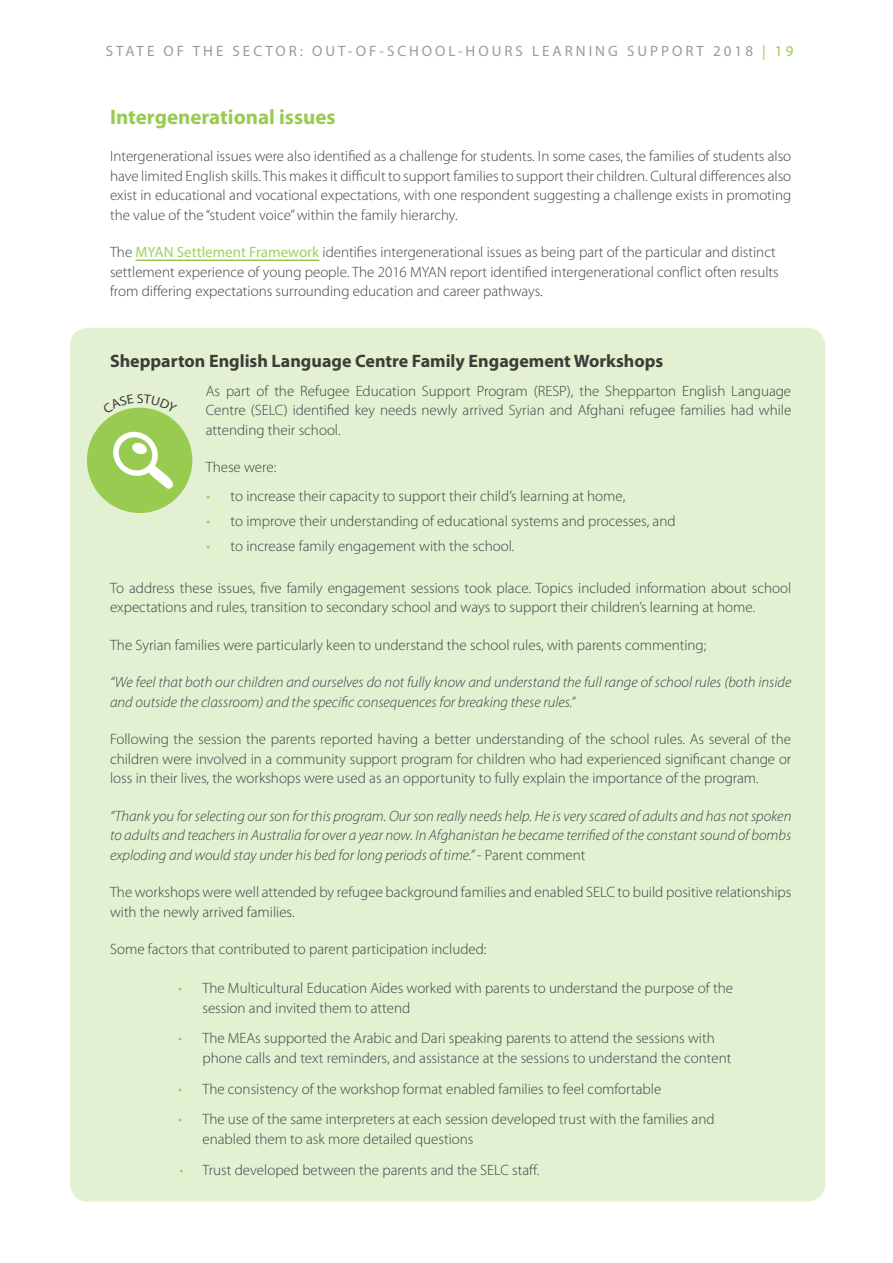
<style>
.page{position:relative;width:893px;height:1263px;background:#fff}
.page>*{position:absolute;margin:0;border:0;box-sizing:border-box;transform-origin:0 0}
.t1{font:700 21px "Myriad Pro";color:#98cb4f}
.t2{font:700 18px "Myriad Pro";color:#3d3c37}
.t3{font:300 15px/19.5px "Myriad Pro";color:#3c4244}
.t4{font:italic 300 15px/19.5px "Myriad Pro";color:#3c4244}
.t5{font:15px "Myriad Pro";letter-spacing:.2em;color:#999b9c}
.s1{color:#98cb4f}
.s2{font-weight:400;color:#a2cf60}
.s3{font-style:normal}
</style>
<div class="page">
<div style="left:70px;top:328px;width:755px;height:874px;background:#e3f0d1;border-radius:18px"></div>
<div style="left:87px;top:408px;width:105px;height:105px;background:#98cb4f;border-radius:50%"></div>
<svg style="left:113px;top:431px;width:60px;height:58px"></svg>
<hr style="left:136px;top:259px;width:183px;height:2px;background:#98cb4f">
<svg style="left:116px;top:407px;width:47px;height:6px"></svg>
<p class="t5" style="left:106px;top:41px;width:689px">STATE OF THE SECTOR: OUT-OF-SCHOOL-HOURS LEARNING SUPPORT 2018 <span class="s1">| 19</span></p>
<h1 class="t1" style="left:110px;top:103px;width:227px">Intergenerational issues</h1>
<p class="t3" style="left:110px;top:146px;width:683px;text-align:justify">Intergenerational issues were also identified as a challenge for students. In some cases, the families of students also have limited English skills. This makes it difficult to support families to support their children. Cultural differences also exist in educational and vocational expectations, with one respondent suggesting a challenge exists in promoting the value of the “student voice” within the family hierarchy.</p>
<p class="t3" style="left:110px;top:242px;width:670px">The <span class="s2">MYAN Settlement Framework</span> identifies intergenerational issues as being part of the particular and distinct settlement experience of young people. The 2016 MYAN report identified intergenerational conflict often results from differing expectations surrounding education and career pathways.</p>
<p class="t2" style="left:110px;top:349px;width:555px">Shepparton English Language Centre Family Engagement Workshops</p>
<p class="t3" style="left:206px;top:381px;width:587px;text-align:justify">As part of the Refugee Education Support Program (RESP), the Shepparton English Language Centre (SELC) identified key needs newly arrived Syrian and Afghani refugee families had while attending their school.</p>
<p class="t3" style="left:206px;top:457px;width:72px">These were:</p>
<p class="t3" style="left:207px;top:486px;width:420px"><span class="s1">•</span> to increase their capacity to support their child’s learning at home,</p>
<p class="t3" style="left:207px;top:511px;width:470px"><span class="s1">•</span> to improve their understanding of educational systems and processes, and</p>
<p class="t3" style="left:207px;top:536px;width:309px"><span class="s1">•</span> to increase family engagement with the school.</p>
<p class="t3" style="left:110px;top:578px;width:683px">To address these issues, five family engagement sessions took place. Topics included information about school expectations and rules, transition to secondary school and ways to support their children’s learning at home.</p>
<p class="t3" style="left:110px;top:635px;width:598px">The Syrian families were particularly keen to understand the school rules, with parents commenting;</p>
<p class="t4" style="left:110px;top:672px;width:683px">“We feel that both our children and ourselves do not fully know and understand the full range of school rules (both inside and outside the classroom) and the specific consequences for breaking these rules.”</p>
<p class="t3" style="left:110px;top:729px;width:683px;text-align:justify">Following the session the parents reported having a better understanding of the school rules. As several of the children were involved in a community support program for children who had experienced significant change or loss in their lives, the workshops were used as an opportunity to fully explain the importance of the program.</p>
<p class="t4" style="left:110px;top:806px;width:683px;text-align:justify">“Thank you for selecting our son for this program. Our son really needs help. He is very scared of adults and has not spoken to adults and teachers in Australia for over a year now. In Afghanistan he became terrified of the constant sound of bombs exploding and would stay under his bed for long periods of time.” <span class="s3">- Parent comment</span></p>
<p class="t3" style="left:110px;top:882px;width:683px">The workshops were well attended by refugee background families and enabled SELC to build positive relationships with the newly arrived families.</p>
<p class="t3" style="left:110px;top:939px;width:378px">Some factors that contributed to parent participation included:</p>
<p class="t3" style="left:202px;top:978px;width:532px;text-indent:-24px"><span class="s1">•</span> The Multicultural Education Aides worked with parents to understand the purpose of the session and invited them to attend</p>
<p class="t3" style="left:202px;top:1028px;width:530px;text-indent:-24px"><span class="s1">•</span> The MEAs supported the Arabic and Dari speaking parents to attend the sessions with phone calls and text reminders, and assistance at the sessions to understand the content</p>
<p class="t3" style="left:178px;top:1079px;width:484px"><span class="s1">•</span> The consistency of the workshop format enabled families to feel comfortable</p>
<p class="t3" style="left:202px;top:1109px;width:514px;text-indent:-24px"><span class="s1">•</span> The use of the same interpreters at each session developed trust with the families and enabled them to ask more detailed questions</p>
<p class="t3" style="left:180px;top:1160px;width:361px"><span class="s1">•</span> Trust developed between the parents and the SELC staff.</p>
</div>
